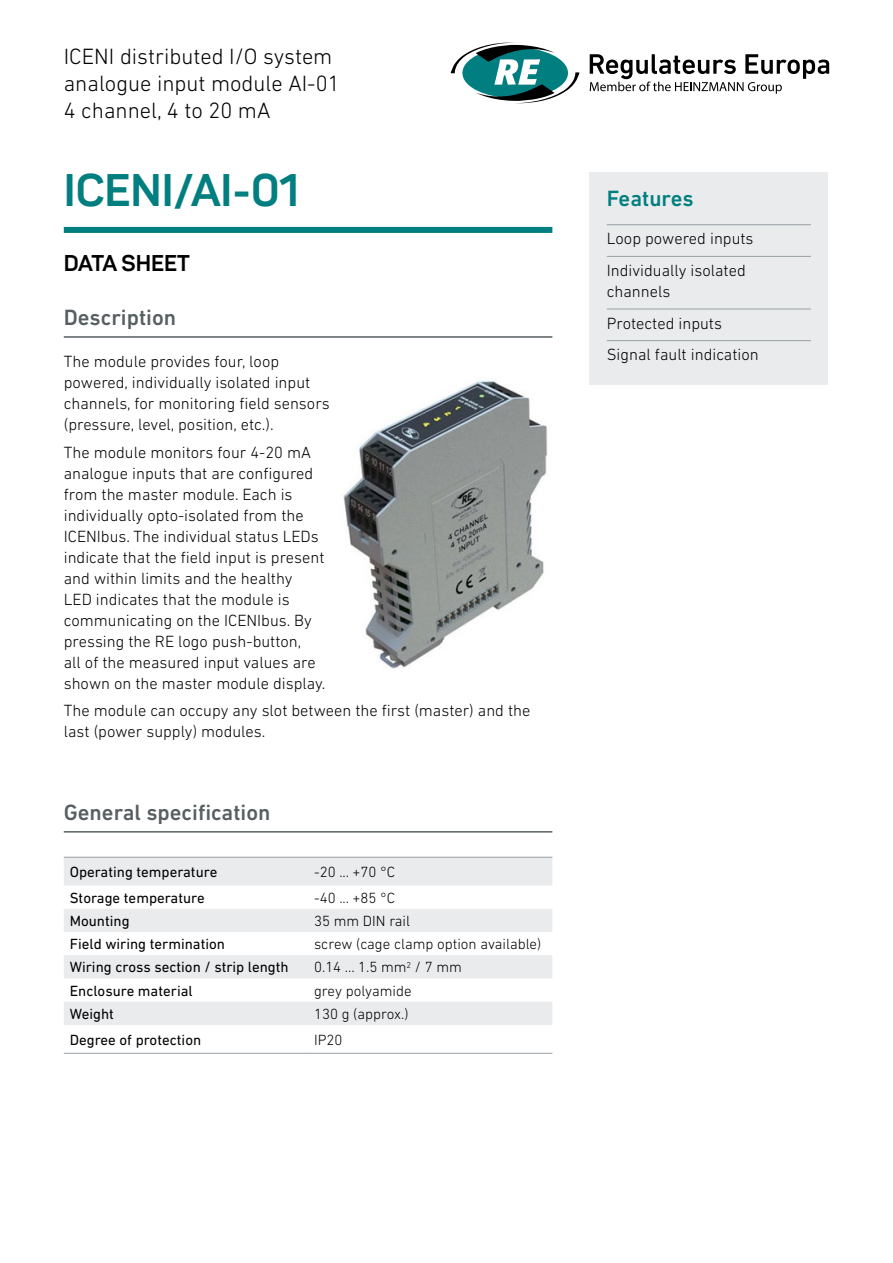
<style>
.page{position:relative;width:893px;height:1263px;background:#fff}
.page>*{position:absolute;margin:0;border:0;box-sizing:border-box;transform-origin:0 0}
.t1{font:700 45px "Sahar";color:#007e80}
.t2{font:300 22.5px/27px "DIN Next LT Pro";color:#000}
.t3{font:500 22.5px "DIN Next LT Pro";color:#575f62}
.t4{font:700 22.5px "Sahar";color:#000}
.t5{font:500 22.5px "DIN Next LT Pro";color:#007e80}
.t6{font:300 16.5px/21px "DIN Next LT Pro";color:#000}
.t7{font:15px "DIN Next LT Pro";color:#000}
.t8{font:300 15px "DIN Next LT Pro";color:#000}
</style>
<div class="page">
<div style="left:590px;top:172px;width:238px;height:213px;background:#e9ebec"></div>
<hr style="left:607px;top:224px;width:204px;height:1px;background:#97a0a4">
<hr style="left:607px;top:256px;width:204px;height:1px;background:#97a0a4">
<hr style="left:607px;top:309px;width:204px;height:1px;background:#97a0a4">
<hr style="left:607px;top:340px;width:204px;height:1px;background:#97a0a4">
<div style="left:64px;top:227px;width:488px;height:6px;background:#007e80"></div>
<hr style="left:64px;top:336px;width:488px;height:2px;background:#575f62">
<svg style="left:451px;top:42px;width:128px;height:62px"></svg>
<svg style="left:590px;top:54px;width:239px;height:40px"></svg>
<img style="left:343px;top:377px;width:205px;height:292px">
<hr style="left:64px;top:831px;width:488px;height:1px;background:#575f62">
<svg style="left:64px;top:858px;width:488px;height:167px;fill:#e9ebec"></svg>
<hr style="left:64px;top:857px;width:244px;height:1px;background:#97a0a4">
<hr style="left:308px;top:857px;width:244px;height:1px;background:#97a0a4">
<hr style="left:64px;top:1053px;width:244px;height:1px;background:#97a0a4">
<hr style="left:308px;top:1053px;width:244px;height:1px;background:#97a0a4">
<h2 class="t2" style="left:64px;top:42px;width:277px">ICENI distributed I/O system analogue input module AI-01<br>4 channel, 4 to 20 mA</h2>
<h1 class="t1" style="left:64px;top:162px;width:237px">ICENI/AI-01</h1>
<h2 class="t4" style="left:64px;top:249px;width:128px">DATA SHEET</h2>
<h2 class="t3" style="left:64px;top:304px;width:114px">Description</h2>
<p class="t6" style="left:64px;top:351px;width:267px">The module provides four, loop powered, individually isolated input channels, for monitoring field sensors (pressure, level, position, etc.).</p>
<p class="t6" style="left:64px;top:441px;width:263px">The module monitors four 4-20 mA analogue inputs that are configured from the master module. Each is individually opto-isolated from the ICENIbus. The individual status LEDs indicate that the field input is present and within limits and the healthy<br>LED indicates that the module is communicating on the ICENIbus. By pressing the RE logo push-button,<br>all of the measured input values are shown on the master module display.</p>
<p class="t6" style="left:64px;top:700px;width:468px">The module can occupy any slot between the first (master) and the last (power supply) modules.</p>
<h2 class="t3" style="left:64px;top:799px;width:208px">General specification</h2>
<p class="t7" style="left:70px;top:863px;width:149px">Operating temperature</p>
<p class="t8" style="left:314px;top:863px;width:83px">-20 ... +70 °C</p>
<p class="t7" style="left:70px;top:889px;width:136px">Storage temperature</p>
<p class="t8" style="left:314px;top:889px;width:83px">-40 ... +85 °C</p>
<p class="t7" style="left:70px;top:912px;width:61px">Mounting</p>
<p class="t8" style="left:314px;top:912px;width:98px">35 mm DIN rail</p>
<p class="t7" style="left:70px;top:935px;width:157px">Field wiring termination</p>
<p class="t8" style="left:314px;top:935px;width:229px">screw (cage clamp option available)</p>
<p class="t7" style="left:70px;top:959px;width:221px">Wiring cross section / strip length</p>
<p class="t8" style="left:314px;top:959px;width:149px">0.14 ... 1.5 mm<sup>2</sup> / 7 mm</p>
<p class="t7" style="left:70px;top:982px;width:124px">Enclosure material</p>
<p class="t8" style="left:314px;top:982px;width:99px">grey polyamide</p>
<p class="t7" style="left:70px;top:1005px;width:46px">Weight</p>
<p class="t8" style="left:314px;top:1005px;width:96px">130 g (approx.)</p>
<p class="t7" style="left:70px;top:1031px;width:133px">Degree of protection</p>
<p class="t8" style="left:314px;top:1031px;width:30px">IP20</p>
<h2 class="t5" style="left:607px;top:186px;width:88px">Features</h2>
<p class="t6" style="left:607px;top:223px;width:148px;line-height:31.7px">Loop powered inputs<br>Individually isolated</p>
<p class="t6" style="left:607px;top:275px;width:153px;line-height:31.7px">channels<br>Protected inputs<br>Signal fault indication</p>
</div>
